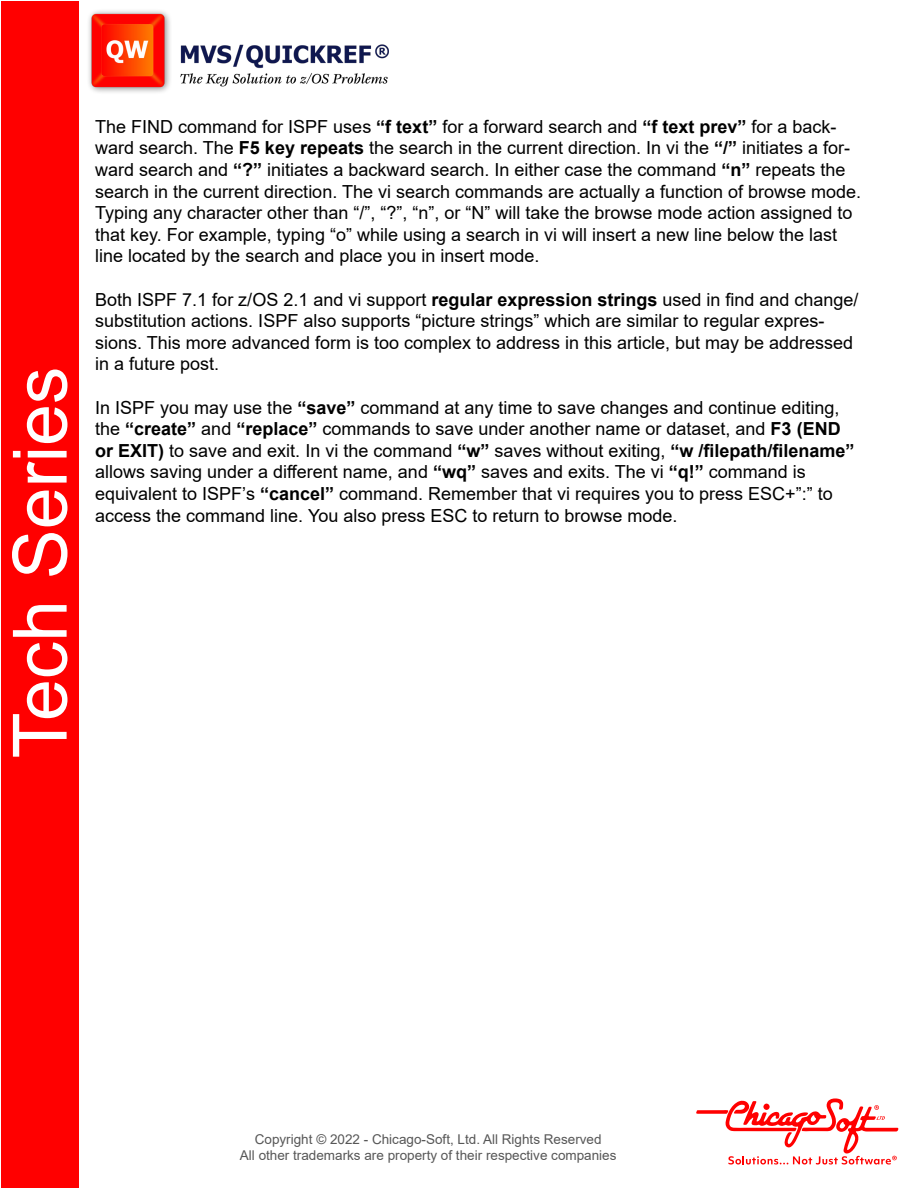
<style>
.page{position:relative;width:918px;height:1188px;background:#fff}
.page>*{position:absolute;margin:0;border:0;box-sizing:border-box;transform-origin:0 0}
.t1{font:75px "Arial";color:#fff}
.t2{font:18px/21.6px "Arial";color:#000}
.t3{font:13.5px/16.2px "Arial";color:#575757;text-align:center}
.s1{font-weight:700}
</style>
<div class="page">
<img style="left:88px;top:10px;width:301px;height:83px">
<svg style="left:696px;top:1098px;width:202px;height:67px"></svg>
<div style="left:1px;top:1px;width:78px;height:1186px;background:#f00"></div>
<p class="t1" style="left:-11px;top:758px;width:393px;rotate:-90deg">Tech Series</p>
<p class="t2" style="left:95px;top:116px;width:768px">The FIND command for ISPF uses <span class="s1">“f text”</span> for a forward search and <span class="s1">“f text prev”</span> for a back&shy;ward search. The <span class="s1">F5 key repeats</span> the search in the current direction. In vi the <span class="s1">“/”</span> initiates a for&shy;ward search and <span class="s1">“?”</span> initiates a backward search. In either case the command <span class="s1">“n”</span> repeats the search in the current direction. The vi search commands are actually a function of browse mode.<br>Typing any character other than “/”, “?”, “n”, or “N” will take the browse mode action assigned to that key. For example, typing “o” while using a search in vi will insert a new line below the last line located by the search and place you in insert mode.</p>
<p class="t2" style="left:95px;top:288px;width:765px">Both ISPF 7.1 for z/OS 2.1 and vi support <span class="s1">regular expression strings</span> used in find and change/ substitution actions. ISPF also supports “picture strings” which are similar to regular expres&shy;sions. This more advanced form is too complex to address in this article, but may be addressed in a future post.</p>
<p class="t2" style="left:95px;top:396px;width:761px">In ISPF you may use the <span class="s1">“save”</span> command at any time to save changes and continue editing, the <span class="s1">“create”</span> and <span class="s1">“replace”</span> commands to save under another name or dataset, and <span class="s1">F3 (END or EXIT)</span> to save and exit. In vi the command <span class="s1">“w”</span> saves without exiting, <span class="s1">“w /filepath/filename” </span>allows saving under a different name, and <span class="s1">“wq”</span> saves and exits. The vi <span class="s1">“q!”</span> command is equivalent to ISPF’s <span class="s1">“cancel”</span> command. Remember that vi requires you to press ESC+”:” to access the command line. You also press ESC to return to browse mode.</p>
<p class="t3" style="left:240px;top:1131px;width:378px">Copyright © 2022 - Chicago-Soft, Ltd. All Rights Reserved<br>All other trademarks are property of their respective companies</p>
</div>
